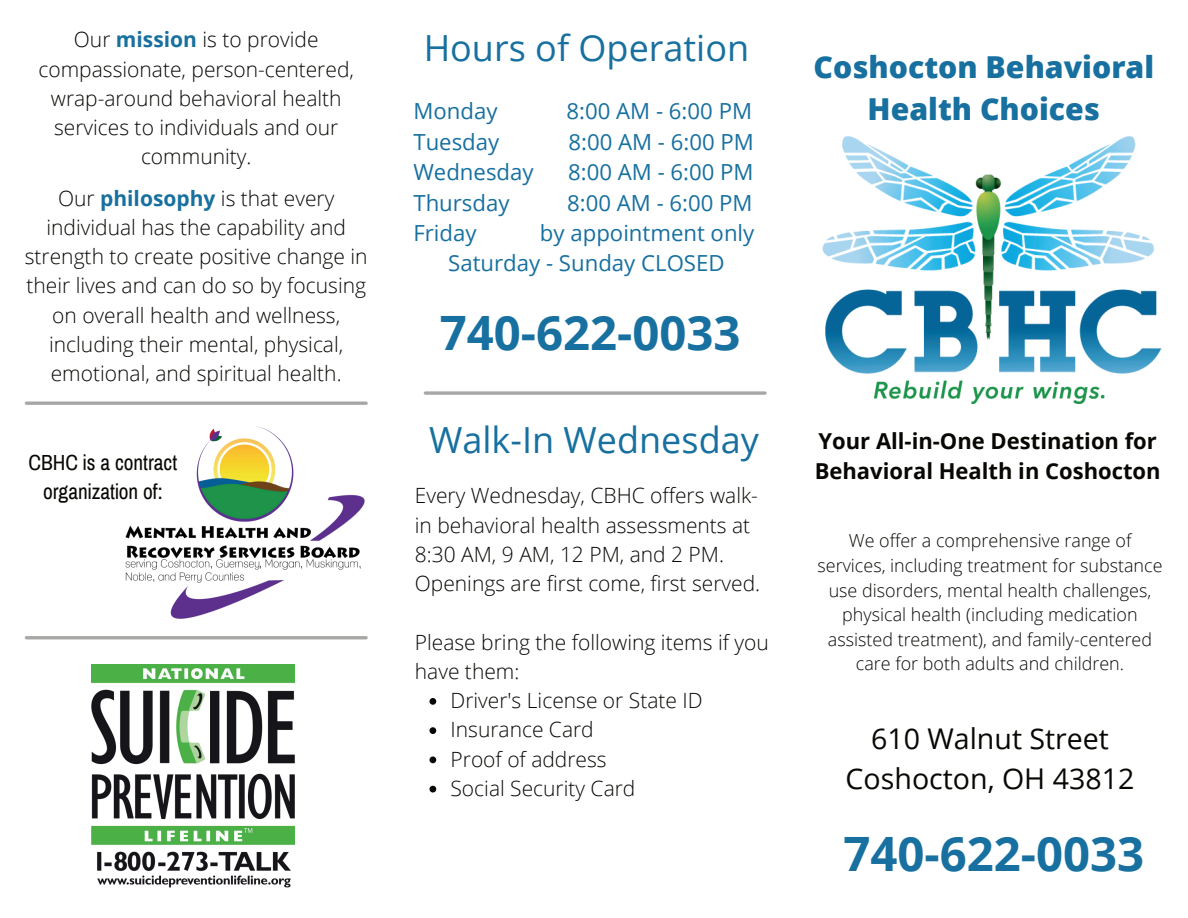
<style>
.page{position:relative;width:1188px;height:918px;background:#fff}
.page>*{position:absolute;margin:0;border:0;box-sizing:border-box;transform-origin:0 0}
.t1{font:700 47.4px "Open Sans";color:#17709f}
.t2{font:36px "Open Sans";color:#17709f}
.t3{font:800 30.3px/42px "Open Sans";color:#17709f;text-align:center}
.t4{font:28.5px/39.9px "Open Sans";color:#080704;text-align:center}
.t5{font:22.2px/30.3px "Open Sans";color:#17709f}
.t6{font:700 22.05px/30.3px "Open Sans";color:#080704}
.t7{font:21.3px/29.2px "Archivo Narrow";color:#080704;text-align:center}
.t8{font:300 21px/29.2px "Open Sans";color:#080704;text-align:center}
.t9{font:300 18px/24.6px "Open Sans";color:#080704;text-align:center}
.s1{font-weight:700;color:#17709f}
</style>
<div class="page">
<img style="left:822px;top:136px;width:340px;height:268px">
<img style="left:92px;top:664px;width:202px;height:223px">
<img style="left:125px;top:426px;width:240px;height:193px">
<svg style="left:429px;top:698px;width:7px;height:7px"></svg>
<svg style="left:429px;top:727px;width:7px;height:7px"></svg>
<svg style="left:429px;top:757px;width:7px;height:6px"></svg>
<svg style="left:429px;top:786px;width:7px;height:7px"></svg>
<hr style="left:26px;top:402px;width:340px;height:3px;background:#a8a7a6">
<hr style="left:26px;top:636px;width:340px;height:3px;background:#a8a7a6">
<svg style="left:425px;top:391px;width:340px;height:4px"></svg>
<p class="t8" style="left:39px;top:25px;width:317px">Our <span class="s1">mission</span> is to provide compassionate, person-centered, wrap-around behavioral health services to individuals and our community.</p>
<p class="t8" style="left:25px;top:183px;width:344px">Our <span class="s1">philosophy</span> is that every individual has the capability and strength to create positive change in their lives and can do so by focusing on overall health and wellness, including their mental, physical, emotional, and spiritual health.</p>
<p class="t7" style="left:28px;top:448px;width:150px">CBHC is a contract organization of:</p>
<h2 class="t2" style="left:424px;top:23px;width:327px">Hours of Operation</h2>
<p class="t5" style="left:413px;top:96px;width:86px">Monday</p>
<p class="t5" style="left:567px;top:96px;width:187px">8:00 AM - 6:00 PM</p>
<p class="t5" style="left:413px;top:126px;width:87px">Tuesday</p>
<p class="t5" style="left:569px;top:126px;width:187px">8:00 AM - 6:00 PM</p>
<p class="t5" style="left:413px;top:156px;width:122px">Wednesday</p>
<p class="t5" style="left:568px;top:156px;width:187px">8:00 AM - 6:00 PM</p>
<p class="t5" style="left:413px;top:187px;width:98px">Thursday</p>
<p class="t5" style="left:567px;top:187px;width:187px">8:00 AM - 6:00 PM</p>
<p class="t5" style="left:413px;top:217px;width:65px">Friday</p>
<p class="t5" style="left:448px;top:217px;width:308px;text-indent:92px">by appointment only<br>Saturday - Sunday CLOSED</p>
<h1 class="t1" style="left:440px;top:299px;width:302px">740-622-0033</h1>
<h2 class="t2" style="left:429px;top:416px;width:331px">Walk-In Wednesday</h2>
<p class="t8" style="left:415px;top:481px;width:347px;text-align:left">Every Wednesday, CBHC offers walk&shy;in behavioral health assessments at 8:30 AM, 9 AM, 12 PM, and 2 PM.<br>Openings are first come, first served.</p>
<p class="t8" style="left:415px;top:627px;width:355px">Please bring the following items if you</p>
<p class="t8" style="left:415px;top:656px;width:106px">have them:</p>
<p class="t8" style="left:451px;top:685px;width:254px">Driver's License or State ID</p>
<p class="t8" style="left:451px;top:715px;width:145px">Insurance Card</p>
<p class="t8" style="left:451px;top:744px;width:158px">Proof of address</p>
<p class="t8" style="left:451px;top:773px;width:186px">Social Security Card</p>
<h3 class="t3" style="left:814px;top:44px;width:342px">Coshocton Behavioral<br>Health Choices</h3>
<p class="t6" style="left:815px;top:425px;width:347px">Your All-in-One Destination for<br>Behavioral Health in Coshocton</p>
<p class="t9" style="left:818px;top:528px;width:346px">We offer a comprehensive range of services, including treatment for substance use disorders, mental health challenges, physical health (including medication assisted treatment), and family-centered care for both adults and children.</p>
<h3 class="t4" style="left:846px;top:718px;width:290px">610 Walnut Street<br>Coshocton, OH 43812</h3>
<h1 class="t1" style="left:843px;top:820px;width:302px">740-622-0033</h1>
</div>
